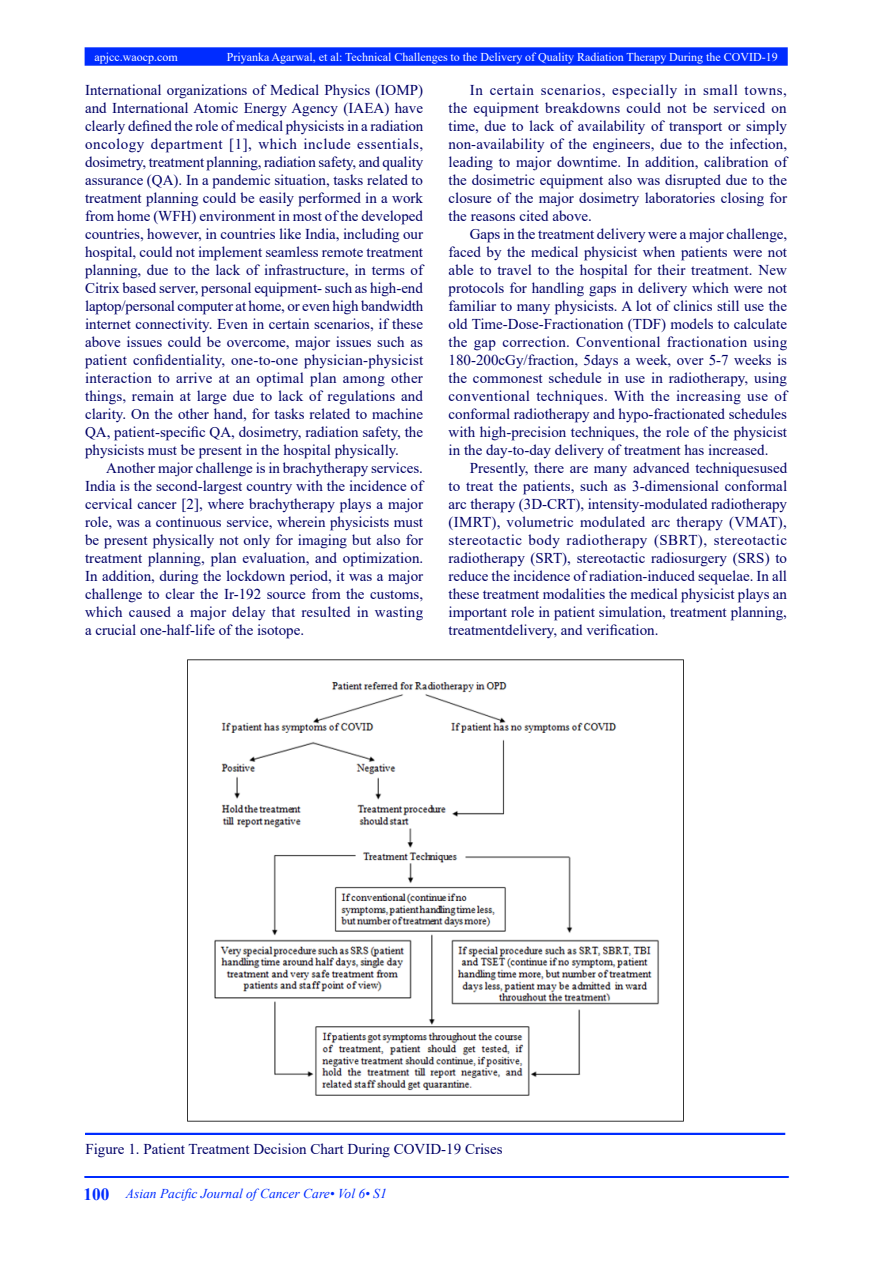
<style>
.page{position:relative;width:893px;height:1263px;background:#fff}
.page>*{position:absolute;margin:0;border:0;box-sizing:border-box;transform-origin:0 0}
.t1{font:15px/18px "Times New Roman";color:#006;text-align:justify}
.t2{font:italic 13.5px "Times New Roman";color:#002cff}
.t3{font:12px "Times New Roman";color:#fff}
.s1{font-weight:700;font-style:normal;font-size:17.25px}
</style>
<div class="page">
<div style="left:85px;top:48px;width:702px;height:17px;background:#002cff"></div>
<div style="left:85px;top:47px;width:703px;height:19px;border:2px solid #002cff"></div>
<hr style="left:85px;top:1176px;width:703px;height:2px;background:#002cff">
<img style="left:187px;top:659px;width:497px;height:463px">
<div style="left:85px;top:1133px;width:700px;height:1px;border:1px solid #002cff"></div>
<p class="t3" style="left:95px;top:48px;width:85px">apjcc.waocp.com</p>
<p class="t3" style="left:227px;top:48px;width:552px">Priyanka Agarwal, et al: Technical Challenges to the Delivery of Quality Radiation Therapy During the COVID-19</p>
<p class="t1" style="left:85px;top:80px;width:340px">International organizations of Medical Physics (IOMP) and International Atomic Energy Agency (IAEA) have clearly defined the role of medical physicists in a radiation oncology department [1], which include essentials, dosimetry, treatment planning, radiation safety, and quality assurance (QA). In a pandemic situation, tasks related to treatment planning could be easily performed in a work from home (WFH) environment in most of the developed countries, however, in countries like India, including our hospital, could not implement seamless remote treatment planning, due to the lack of infrastructure, in terms of Citrix based server, personal equipment- such as high-end laptop/personal computer at home, or even high bandwidth internet connectivity. Even in certain scenarios, if these above issues could be overcome, major issues such as patient confidentiality, one-to-one physician-physicist interaction to arrive at an optimal plan among other things, remain at large due to lack of regulations and clarity. On the other hand, for tasks related to machine QA, patient-specific QA, dosimetry, radiation safety, the physicists must be present in the hospital physically.</p>
<p class="t1" style="left:85px;top:458px;width:340px;text-indent:21px">Another major challenge is in brachytherapy services.<br>India is the second-largest country with the incidence of cervical cancer [2], where brachytherapy plays a major role, was a continuous service, wherein physicists must be present physically not only for imaging but also for treatment planning, plan evaluation, and optimization.<br>In addition, during the lockdown period, it was a major challenge to clear the Ir-192 source from the customs, which caused a major delay that resulted in wasting a crucial one-half-life of the isotope.</p>
<p class="t1" style="left:449px;top:80px;width:340px;text-indent:21px">In certain scenarios, especially in small towns, the equipment breakdowns could not be serviced on time, due to lack of availability of transport or simply non-availability of the engineers, due to the infection, leading to major downtime. In addition, calibration of the dosimetric equipment also was disrupted due to the closure of the major dosimetry laboratories closing for the reasons cited above.</p>
<p class="t1" style="left:449px;top:224px;width:340px;text-indent:21px">Gaps in the treatment delivery were a major challenge, faced by the medical physicist when patients were not able to travel to the hospital for their treatment. New protocols for handling gaps in delivery which were not familiar to many physicists. A lot of clinics still use the old Time-Dose-Fractionation (TDF) models to calculate the gap correction. Conventional fractionation using 180-200cGy/fraction, 5days a week, over 5-7 weeks is the commonest schedule in use in radiotherapy, using conventional techniques. With the increasing use of conformal radiotherapy and hypo-fractionated schedules with high-precision techniques, the role of the physicist in the day-to-day delivery of treatment has increased.</p>
<p class="t1" style="left:449px;top:458px;width:340px;text-indent:21px">Presently, there are many advanced techniquesused to treat the patients, such as 3-dimensional conformal arc therapy (3D-CRT), intensity-modulated radiotherapy (IMRT), volumetric modulated arc therapy (VMAT), stereotactic body radiotherapy (SBRT), stereotactic radiotherapy (SRT), stereotactic radiosurgery (SRS) to reduce the incidence of radiation-induced sequelae. In all these treatment modalities the medical physicist plays an important role in patient simulation, treatment planning, treatmentdelivery, and verification.</p>
<p class="t1" style="left:85px;top:1140px;width:419px">Figure 1. Patient Treatment Decision Chart During COVID-19 Crises</p>
<p class="t2" style="left:84px;top:1184px;width:305px"><span class="s1">100</span> Asian Pacific Journal of Cancer Care• Vol 6• S1</p>
</div>
